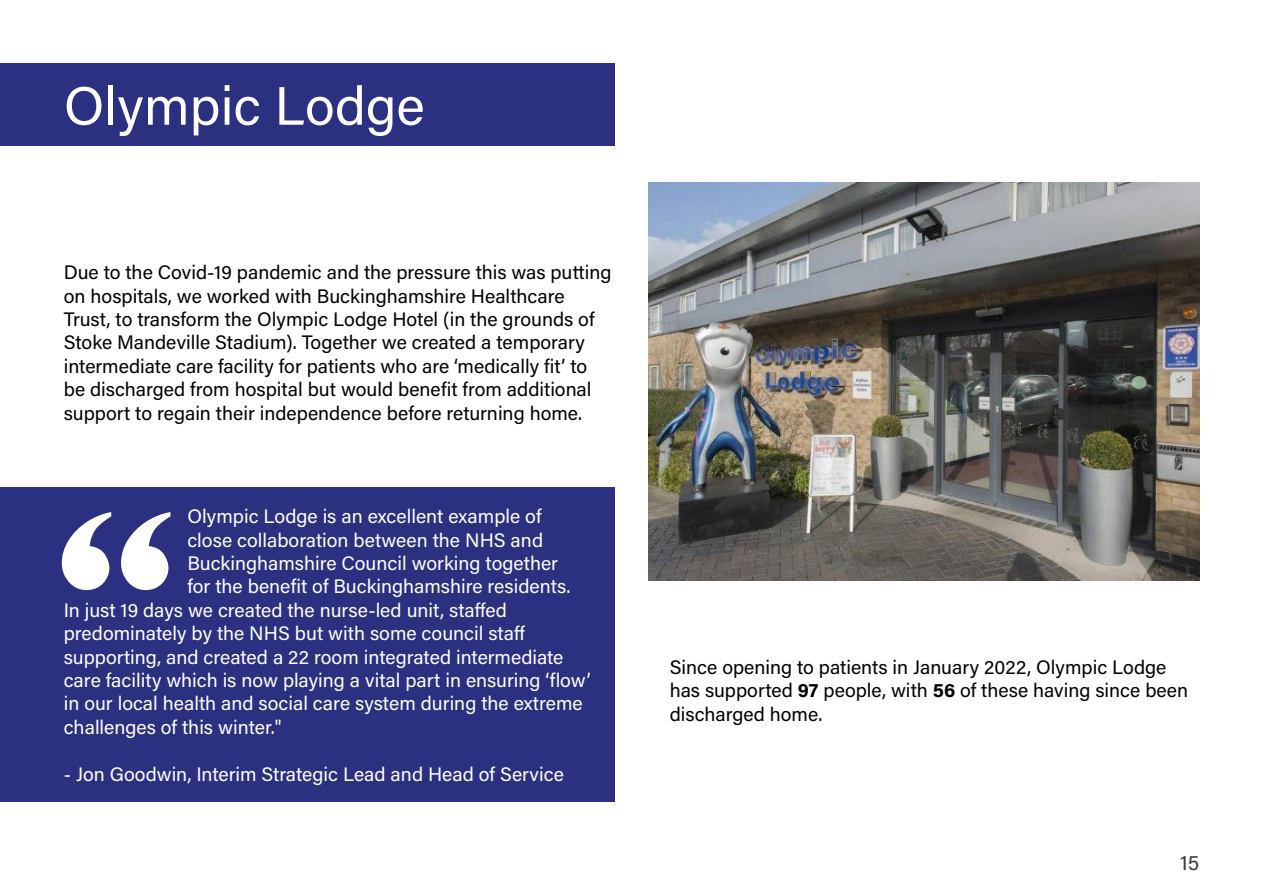
<style>
.page{position:relative;width:1263px;height:893px;background:#fff}
.page>*{position:absolute;margin:0;border:0;box-sizing:border-box;transform-origin:0 0}
.t1{font:54px "Acumin Pro";color:#fff}
.t2{font:21px "Acumin Pro";color:#3c3c3b}
.t3{font:19.5px/23.4px "Acumin Pro";color:#000}
.t4{font:19.5px/23.4px "Acumin Pro";color:#fff}
.s1{font-weight:700}
</style>
<div class="page">
<div style="left:0;top:488px;width:614px;height:314px;background:#2b3180"></div>
<div style="left:0;top:64px;width:614px;height:82px;background:#2b3180"></div>
<svg style="left:62px;top:512px;width:49px;height:78px"></svg>
<svg style="left:121px;top:512px;width:49px;height:78px"></svg>
<img style="left:648px;top:182px;width:551px;height:398px">
<p class="t1" style="left:64px;top:68px;width:362px">Olympic Lodge</p>
<p class="t3" style="left:64px;top:260px;width:549px">Due to the Covid-19 pandemic and the pressure this was putting on hospitals, we worked with Buckinghamshire Healthcare Trust, to transform the Olympic Lodge Hotel (in the grounds of Stoke Mandeville Stadium). Together we created a temporary intermediate care facility for patients who are ‘medically fit’ to be discharged from hospital but would benefit from additional support to regain their independence before returning home.</p>
<p class="t4" style="left:187px;top:504px;width:385px">Olympic Lodge is an excellent example of close collaboration between the NHS and Buckinghamshire Council working together for the benefit of Buckinghamshire residents.</p>
<p class="t4" style="left:64px;top:597px;width:528px">In just 19 days we created the nurse-led unit, stafed predominately by the NHS but with some council staf supporting, and created a 22 room integrated intermediate care facility which is now playing a vital part in ensuring ‘flow’ in our local health and social care system during the extreme challenges of this winter."</p>
<p class="t4" style="left:64px;top:761px;width:502px">- Jon Goodwin, Interim Strategic Lead and Head of Service</p>
<p class="t3" style="left:670px;top:654px;width:520px">Since opening to patients in January 2022, Olympic Lodge has supported <span class="s1">97</span> people, with <span class="s1">56</span> of these having since been discharged home.</p>
<p class="t2" style="left:1180px;top:848px;width:21px">15</p>
</div>
